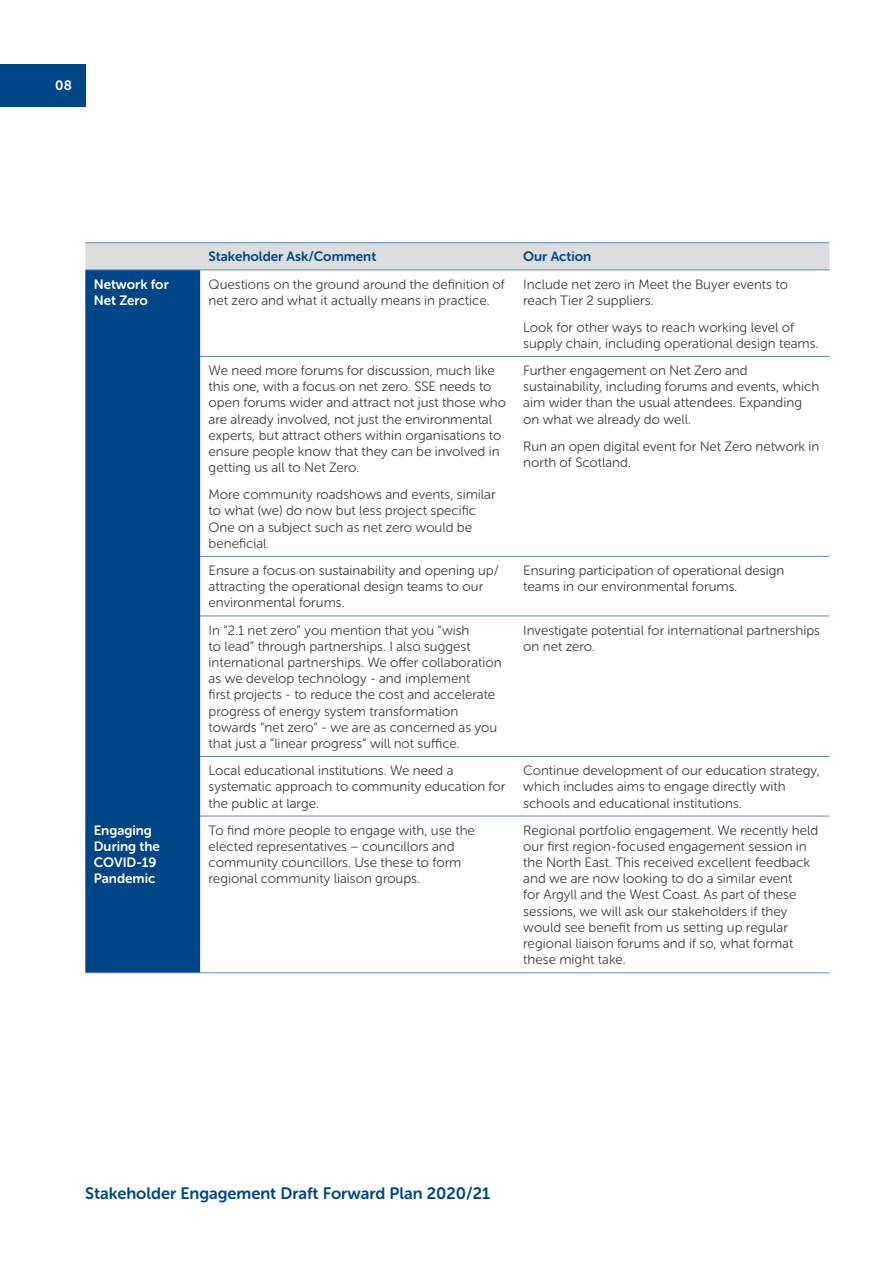
<style>
.page{position:relative;width:893px;height:1263px;background:#fff}
.page>*{position:absolute;margin:0;border:0;box-sizing:border-box;transform-origin:0 0}
.t1{font:16.5px "Museo Sans Rounded 700";color:#004687}
.t2{font:13.5px/16.2px "Museo Sans Rounded 300";color:#3e3e3f}
.t3{font:13.5px/16.2px "Museo Sans Rounded 700";color:#fff}
.t4{font:13.5px "Museo Sans Rounded 700";color:#004687}
</style>
<div class="page">
<div style="left:0;top:64px;width:85px;height:42px;background:#004687"></div>
<div style="left:85px;top:243px;width:744px;height:26px;background:#dcdddf"></div>
<div style="left:85px;top:270px;width:115px;height:702px;background:#004687"></div>
<hr style="left:200px;top:356px;width:315px;height:1px;background:#5d88c6">
<hr style="left:515px;top:356px;width:314px;height:1px;background:#5d88c6">
<hr style="left:200px;top:556px;width:315px;height:1px;background:#5d88c6">
<hr style="left:515px;top:556px;width:314px;height:1px;background:#5d88c6">
<hr style="left:200px;top:615px;width:315px;height:1px;background:#5d88c6">
<hr style="left:515px;top:615px;width:314px;height:1px;background:#5d88c6">
<hr style="left:200px;top:756px;width:315px;height:1px;background:#5d88c6">
<hr style="left:515px;top:756px;width:314px;height:1px;background:#5d88c6">
<hr style="left:200px;top:816px;width:315px;height:1px;background:#5d88c6">
<hr style="left:515px;top:816px;width:314px;height:1px;background:#5d88c6">
<hr style="left:200px;top:972px;width:315px;height:1px;background:#5d88c6">
<hr style="left:515px;top:972px;width:314px;height:1px;background:#5d88c6">
<hr style="left:85px;top:242px;width:115px;height:1px;background:#5d88c6">
<hr style="left:200px;top:242px;width:315px;height:1px;background:#5d88c6">
<hr style="left:515px;top:242px;width:314px;height:1px;background:#5d88c6">
<hr style="left:85px;top:269px;width:115px;height:1px;background:#5d88c6">
<hr style="left:200px;top:269px;width:315px;height:1px;background:#5d88c6">
<hr style="left:515px;top:269px;width:314px;height:1px;background:#5d88c6">
<hr style="left:85px;top:972px;width:115px;height:1px;background:#5d88c6">
<p class="t3" style="left:55px;top:77px;width:18px">08</p>
<p class="t4" style="left:209px;top:249px;width:169px">Stakeholder Ask/Comment</p>
<p class="t4" style="left:523px;top:249px;width:69px">Our Action</p>
<p class="t3" style="left:94px;top:276px;width:76px">Network for<br>Net Zero</p>
<p class="t2" style="left:209px;top:276px;width:298px">Questions on the ground around the definition of</p>
<p class="t2" style="left:209px;top:292px;width:282px">net zero and what it actually means in practice.</p>
<p class="t2" style="left:209px;top:362px;width:299px">We need more forums for discussion, much like this one, with a focus on net zero. SSE needs to open forums wider and attract not just those who are already involved, not just the environmental experts, but attract others within organisations to ensure people know that they can be involved in getting us all to Net Zero.</p>
<p class="t2" style="left:209px;top:487px;width:289px">More community roadshows and events, similar to what (we) do now but less project specific</p>
<p class="t2" style="left:209px;top:519px;width:265px">One on a subject such as net zero would be beneficial.</p>
<p class="t2" style="left:523px;top:276px;width:266px">Include net zero in Meet the Buyer events to reach Tier 2 suppliers.</p>
<p class="t2" style="left:523px;top:319px;width:297px">Look for other ways to reach working level of supply chain, including operational design teams.</p>
<p class="t2" style="left:523px;top:362px;width:297px">Further engagement on Net Zero and sustainability, including forums and events, which aim wider than the usual attendees. Expanding on what we already do well.</p>
<p class="t2" style="left:523px;top:438px;width:298px">Run an open digital event for Net Zero network in north of Scotland.</p>
<p class="t2" style="left:209px;top:562px;width:292px">Ensure a focus on sustainability and opening up/ attracting the operational design teams to our environmental forums.</p>
<p class="t2" style="left:523px;top:562px;width:262px">Ensuring participation of operational design teams in our environmental forums.</p>
<p class="t2" style="left:209px;top:622px;width:295px">In “2.1 net zero” you mention that you “wish<br>to lead” through partnerships. I also suggest international partnerships. We offer collaboration as we develop technology - and implement<br>first projects - to reduce the cost and accelerate progress of energy system transformation towards “net zero” - we are as concerned as you that just a “linear progress” will not suffice.</p>
<p class="t2" style="left:523px;top:622px;width:298px">Investigate potential for international partnerships on net zero.</p>
<p class="t2" style="left:209px;top:762px;width:298px">Local educational institutions. We need a systematic approach to community education for the public at large.</p>
<p class="t2" style="left:523px;top:762px;width:298px">Continue development of our education strategy, which includes aims to engage directly with schools and educational institutions.</p>
<p class="t3" style="left:94px;top:822px;width:68px">Engaging<br>During the<br>COVID-19<br>Pandemic</p>
<p class="t2" style="left:209px;top:822px;width:268px">To find more people to engage with, use the elected representatives – councillors and community councillors. Use these to form regional community liaison groups.</p>
<p class="t2" style="left:523px;top:822px;width:296px">Regional portfolio engagement. We recently held our first region-focused engagement session in the North East. This received excellent feedback and we are now looking to do a similar event<br>for Argyll and the West Coast. As part of these sessions, we will ask our stakeholders if they would see benefit from us setting up regular regional liaison forums and if so, what format these might take.</p>
<p class="t1" style="left:85px;top:1184px;width:407px">Stakeholder Engagement Draft Forward Plan 2020/21</p>
</div>
